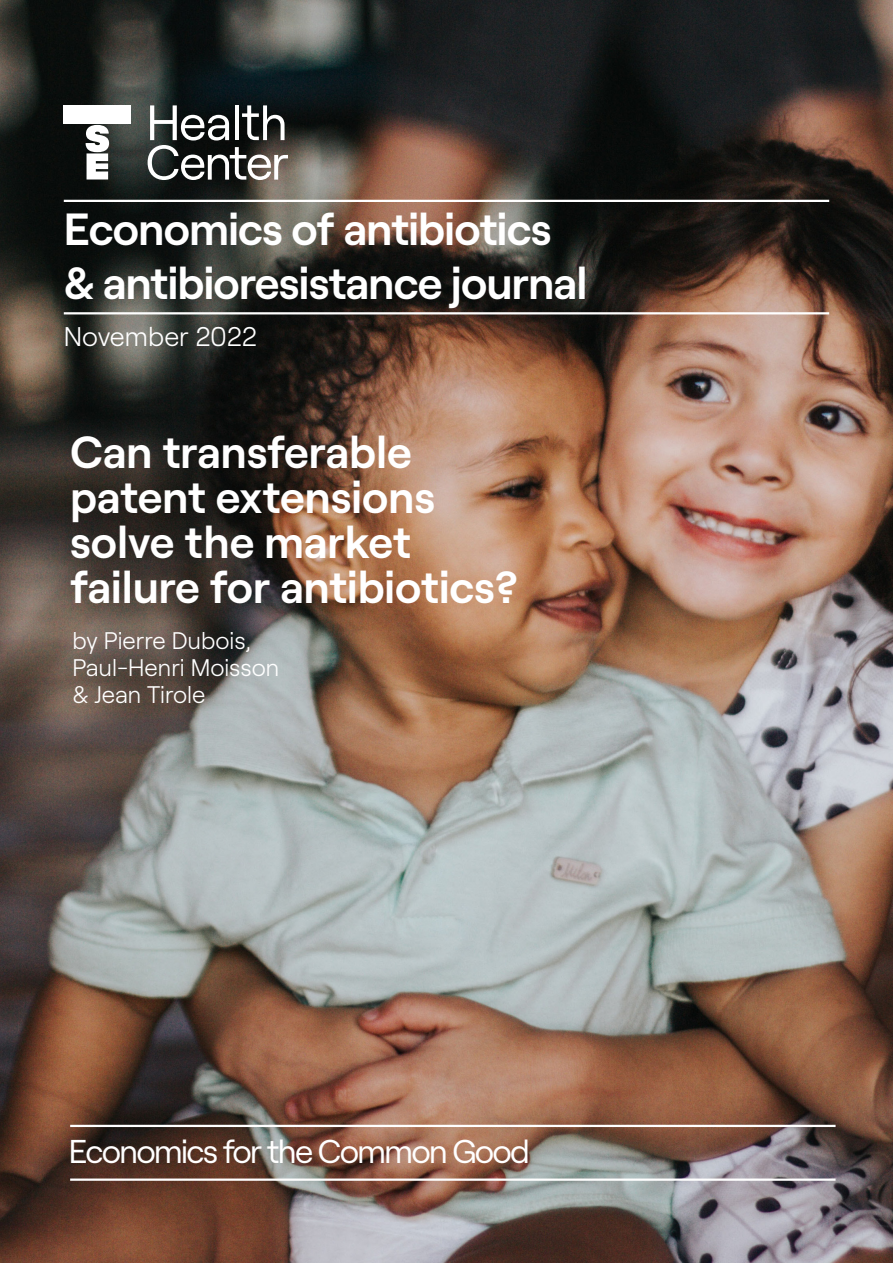
<style>
.page{position:relative;width:893px;height:1263px;background:#fff}
.page>*{position:absolute;margin:0;border:0;box-sizing:border-box;transform-origin:0 0}
.t1{font:600 45px/45px "Roobert";letter-spacing:-.015em;color:#fff}
.t2{font:33px "Roobert";letter-spacing:-.05em;color:#fff}
.t3{font:300 27px "Roobert";color:#fff}
.t4{font:300 24px/27px "Roobert";color:#fff}
</style>
<div class="page">
<img style="left:0;top:0;width:893px;height:1263px">
<div style="left:64px;top:105px;width:67px;height:19px;background:#fff"></div>
<svg style="left:86px;top:125px;width:23px;height:54px"></svg>
<svg style="left:148px;top:105px;width:140px;height:75px"></svg>
<hr style="left:70px;top:1125px;width:766px;height:2px;background:#fff">
<hr style="left:70px;top:1178px;width:766px;height:3px;background:#fff">
<hr style="left:64px;top:312px;width:765px;height:2px;background:#fff">
<hr style="left:64px;top:200px;width:765px;height:2px;background:#fff">
<p class="t1" style="left:64px;top:199px;width:525px;line-height:54px">Economics of antibiotics &amp; antibioresistance journal</p>
<p class="t3" style="left:64px;top:316px;width:194px">November 2022</p>
<p class="t1" style="left:70px;top:426px;width:449px">Can transferable patent extensions solve the market failure for antibiotics?</p>
<p class="t4" style="left:73px;top:625px;width:180px">by Pierre Dubois,</p>
<p class="t4" style="left:73px;top:652px;width:208px">Paul-Henri Moisson &amp; Jean Tirole</p>
<p class="t2" style="left:69px;top:1127px;width:463px">Economics for the Common Good</p>
</div>
